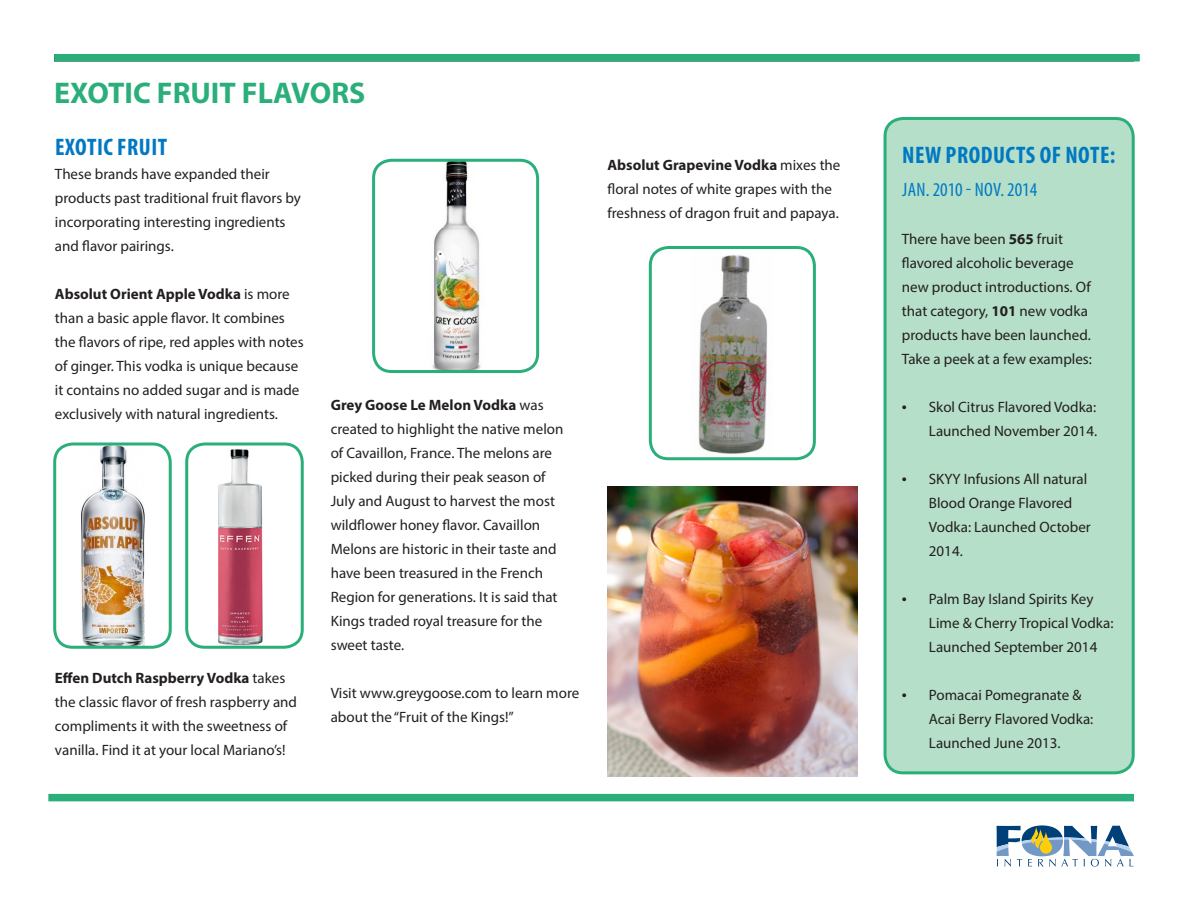
<style>
.page{position:relative;width:1188px;height:918px;background:#fff}
.page>*{position:absolute;margin:0;border:0;box-sizing:border-box;transform-origin:0 0}
.Subheader{font:700 30px "Myriad Pro";color:#2baf7a}
.Subheader-2{font:700 condensed 24px "Myriad Pro";letter-spacing:.02em;color:#0079c2}
.Subheader-3{font:condensed 19.5px "Myriad Pro";color:#0079c2}
.Body{font:15px/24px "Myriad Pro";color:#231f20}
.Subheader-4{font:15px/24px "Myriad Pro";color:#231f20}
.s1{font-weight:700}
.s2{font-size:18px}
</style>
<div class="page">
<svg style="left:997px;top:825px;width:137px;height:42px"></svg>
<div style="left:48px;top:794px;width:1086px;height:7px;background:#2baf7a"></div>
<div style="left:54px;top:54px;width:1086px;height:8px;background:#2baf7a"></div>
<img style="left:696px;top:254px;width:72px;height:200px">
<div style="left:649px;top:246px;width:167px;height:214px;border:3px solid #2baf7a;border-radius:18px"></div>
<img style="left:374px;top:160px;width:164px;height:212px">
<div style="left:372px;top:159px;width:167px;height:214px;border:3px solid #2baf7a;border-radius:18px"></div>
<img style="left:81px;top:446px;width:63px;height:199px">
<div style="left:53px;top:442px;width:119px;height:207px;border:3px solid #2baf7a;border-radius:18px"></div>
<img style="left:189px;top:446px;width:111px;height:199px">
<div style="left:185px;top:442px;width:119px;height:207px;border:3px solid #2baf7a;border-radius:18px"></div>
<div style="left:885px;top:118px;width:248px;height:655px;background:#b5dfc8;border-radius:18px"></div>
<div style="left:884px;top:117px;width:251px;height:657px;border:3px solid #2baf7a;border-radius:18px"></div>
<img style="left:608px;top:487px;width:249px;height:289px">
<p class="Subheader" style="left:54px;top:73px;width:313px">EXOTIC FRUIT FLAVORS</p>
<p class="Subheader-2" style="left:55px;top:132px;width:114px">EXOTIC FRUIT</p>
<p class="Body" style="left:55px;top:162px;width:248px">These brands have expanded their products past traditional fruit flavors by incorporating interesting ingredients and flavor pairings.</p>
<p class="Body" style="left:55px;top:282px;width:250px"><span class="s1">Absolut Orient Apple Vodka</span> is more than a basic apple flavor. It combines the flavors of ripe, red apples with notes of ginger. This vodka is unique because it contains no added sugar and is made exclusively with natural ingredients.</p>
<p class="Body" style="left:331px;top:393px;width:234px"><span class="s1">Grey Goose Le Melon Vodka</span> was created to highlight the native melon of Cavaillon, France. The melons are picked during their peak season of July and August to harvest the most wildflower honey flavor. Cavaillon Melons are historic in their taste and have been treasured in the French Region for generations. It is said that Kings traded royal treasure for the sweet taste.</p>
<p class="Body" style="left:331px;top:681px;width:250px">Visit www.greygoose.com to learn more about the “Fruit of the Kings!”</p>
<p class="Body" style="left:55px;top:666px;width:244px"><span class="s1">Effen Dutch Raspberry Vodka</span> takes the classic flavor of fresh raspberry and compliments it with the sweetness of vanilla. Find it at your local Mariano’s!</p>
<p class="Body" style="left:608px;top:153px;width:234px"><span class="s1">Absolut Grapevine Vodka</span> mixes the floral notes of white grapes with the freshness of dragon fruit and papaya.</p>
<p class="Subheader-2" style="left:902px;top:140px;width:215px">NEW PRODUCTS OF NOTE:</p>
<p class="Subheader-3" style="left:902px;top:178px;width:137px">JAN. 2010 - NOV. 2014</p>
<p class="Subheader-4" style="left:902px;top:227px;width:192px">There have been <span class="s1">565</span> fruit flavored alcoholic beverage new product introductions. Of that category, <span class="s1">101</span> new vodka products have been launched.<br>Take a peek at a few examples:</p>
<p class="Body" style="left:902px;top:395px;width:197px;text-align:right"><span class="s2">•</span> Skol Citrus Flavored Vodka:<br>Launched November 2014.</p>
<p class="Body" style="left:929px;top:467px;width:163px;text-indent:-27px"><span class="s2">•</span> SKYY Infusions All natural<br>Blood Orange Flavored<br>Vodka: Launched October<br>2014.</p>
<p class="Body" style="left:929px;top:587px;width:186px;text-indent:-27px"><span class="s2">•</span> Palm Bay Island Spirits Key<br>Lime &amp; Cherry Tropical Vodka:<br>Launched September 2014</p>
<p class="Body" style="left:929px;top:683px;width:166px;text-indent:-27px"><span class="s2">•</span> Pomacai Pomegranate &amp;<br>Acai Berry Flavored Vodka:<br>Launched June 2013.</p>
</div>
